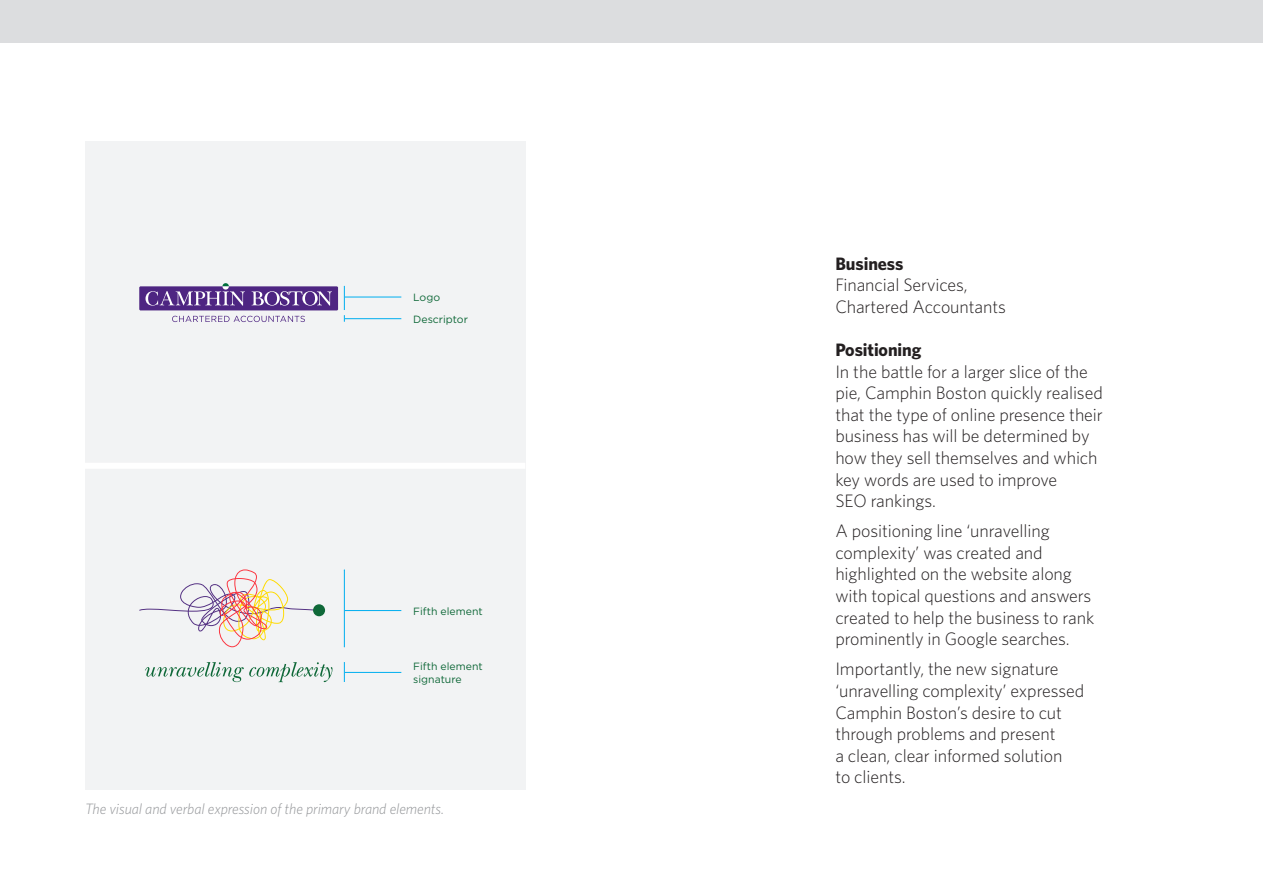
<style>
.page{position:relative;width:1263px;height:893px;background:#fff}
.page>*{position:absolute;margin:0;border:0;box-sizing:border-box;transform-origin:0 0}
.t1{font:300 18px/21.6px "Whitney";letter-spacing:-.005em;color:#231f20}
.t2{font:700 18px "Whitney";letter-spacing:-.005em;color:#231f20}
.t3{font:italic 300 15px "Whitney";letter-spacing:-.005em;color:#939598}
.t4{font:10.5px/12.6px "Gotham";color:#0f6838}
</style>
<div class="page">
<div style="left:0;top:0;width:1263px;height:43px;background:#dcdddf"></div>
<div style="left:85px;top:142px;width:440px;height:648px;background:#f2f3f4"></div>
<div style="left:313px;top:604px;width:12px;height:12px;background:#0f6838;border-radius:50%"></div>
<svg style="left:139px;top:569px;width:181px;height:78px"></svg>
<svg style="left:145px;top:662px;width:187px;height:20px"></svg>
<hr style="left:344px;top:570px;width:1px;height:77px;background:#00aeef">
<svg style="left:344px;top:662px;width:1px;height:20px"></svg>
<hr style="left:345px;top:672px;width:56px;height:1px;background:#00aeef">
<hr style="left:345px;top:610px;width:56px;height:1px;background:#00aeef">
<div style="left:139px;top:286px;width:199px;height:24px;background:#4e2582;border-radius:2px"></div>
<svg style="left:252px;top:291px;width:80px;height:15px"></svg>
<svg style="left:145px;top:283px;width:100px;height:23px"></svg>
<svg style="left:172px;top:316px;width:133px;height:6px"></svg>
<svg style="left:344px;top:286px;width:1px;height:36px"></svg>
<hr style="left:345px;top:297px;width:56px;height:1px;background:#00aeef">
<hr style="left:345px;top:318px;width:56px;height:1px;background:#00aeef">
<div style="left:83px;top:463px;width:442px;height:6px;background:#fff"></div>
<p class="t4" style="left:413px;top:291px;width:28px">Logo</p>
<p class="t4" style="left:413px;top:313px;width:56px">Descriptor</p>
<p class="t4" style="left:413px;top:605px;width:71px">Fifth element</p>
<p class="t4" style="left:413px;top:660px;width:71px">Fifth element signature</p>
<p class="t3" style="left:85px;top:799px;width:360px">The visual and verbal expression of the primary brand elements.</p>
<p class="t2" style="left:835px;top:251px;width:70px">Business</p>
<p class="t1" style="left:835px;top:273px;width:172px">Financial Services,<br>Chartered Accountants</p>
<p class="t2" style="left:835px;top:338px;width:88px">Positioning</p>
<p class="t1" style="left:835px;top:360px;width:269px">In the battle for a larger slice of the pie, Camphin Boston quickly realised that the type of online presence their business has will be determined by how they sell themselves and which key words are used to improve<br>SEO rankings.</p>
<p class="t1" style="left:835px;top:520px;width:260px">A positioning line ‘unravelling complexity’ was created and highlighted on the website along with topical questions and answers created to help the business to rank prominently in Google searches.</p>
<p class="t1" style="left:835px;top:658px;width:250px">Importantly, the new signature ‘unravelling complexity’ expressed<br>Camphin Boston’s desire to cut through problems and present<br>a clean, clear informed solution<br>to clients.</p>
</div>
